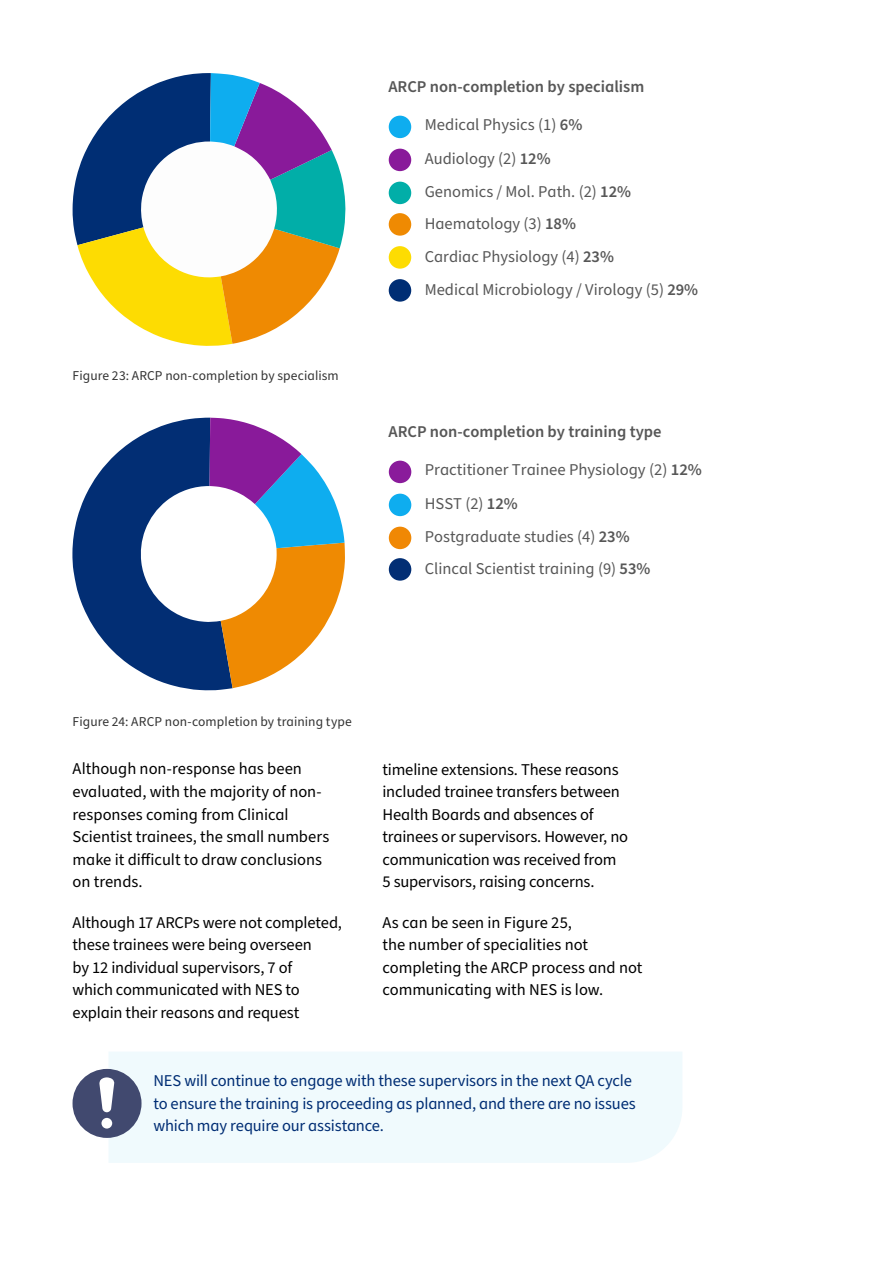
<style>
.page{position:relative;width:893px;height:1263px;background:#fff}
.page>*{position:absolute;margin:0;border:0;box-sizing:border-box;transform-origin:0 0}
.body{font:16.5px/22.5px "Source Sans Pro";letter-spacing:-.01em;color:#000}
.t1{font:16.5px "Source Sans Pro";color:#575757}
.image_caption{font:16.5px/22.5px "Source Sans Pro";color:#000}
.intro_chapter{font:16.5px/22.5px "Source Sans Pro";letter-spacing:-.01em;color:#002d74}
.t2{font:600 16.5px "Source Sans Pro";color:#575757}
.image_caption-2{font:13.5px "Source Sans Pro";letter-spacing:.01em;color:#333}
.s1{font-weight:600}
</style>
<div class="page">
<div style="left:389px;top:149px;width:22px;height:22px;background:#891a9a;border-radius:50%"></div>
<div style="left:389px;top:246px;width:22px;height:23px;background:#fddc02;border-radius:50%"></div>
<div style="left:389px;top:213px;width:22px;height:23px;background:#ef8a02;border-radius:50%"></div>
<div style="left:389px;top:279px;width:22px;height:23px;background:#002e74;border-radius:50%"></div>
<div style="left:389px;top:182px;width:22px;height:22px;background:#01aea8;border-radius:50%"></div>
<div style="left:389px;top:116px;width:22px;height:22px;background:#0eadef;border-radius:50%"></div>
<svg style="left:73px;top:73px;width:273px;height:273px"></svg>
<div style="left:389px;top:494px;width:22px;height:22px;background:#0eadef;border-radius:50%"></div>
<div style="left:389px;top:558px;width:22px;height:23px;background:#022e74;border-radius:50%"></div>
<div style="left:389px;top:527px;width:22px;height:22px;background:#f08804;border-radius:50%"></div>
<div style="left:389px;top:461px;width:22px;height:22px;background:#8a1b9b;border-radius:50%"></div>
<svg style="left:73px;top:418px;width:272px;height:272px"></svg>
<div style="left:108px;top:1052px;width:574px;height:111px;background:#f0fafd"></div>
<svg style="left:73px;top:1069px;width:69px;height:69px"></svg>
<p class="t2" style="left:388px;top:75px;width:257px">ARCP non-completion by specialism</p>
<p class="t1" style="left:425px;top:113px;width:159px">Medical Physics (1) <span class="s1">6%</span></p>
<p class="t1" style="left:425px;top:148px;width:127px">Audiology (2) <span class="s1">12%</span></p>
<p class="t1" style="left:425px;top:181px;width:208px">Genomics / Mol. Path. (2) <span class="s1">12%</span></p>
<p class="t1" style="left:425px;top:212px;width:153px">Haematology (3) <span class="s1">18%</span></p>
<p class="t1" style="left:425px;top:245px;width:191px">Cardiac Physiology (4) <span class="s1">23%</span></p>
<p class="image_caption-2" style="left:73px;top:367px;width:268px">Figure 23: ARCP non-completion by specialism</p>
<p class="t1" style="left:425px;top:278px;width:275px">Medical Microbiology / Virology (5) <span class="s1">29%</span></p>
<p class="t2" style="left:388px;top:420px;width:275px">ARCP non-completion by training type</p>
<p class="t1" style="left:425px;top:458px;width:279px">Practitioner Trainee Physiology (2) <span class="s1">12%</span></p>
<p class="t1" style="left:425px;top:493px;width:94px">HSST (2) <span class="s1">12%</span></p>
<p class="t1" style="left:425px;top:526px;width:206px">Postgraduate studies (4) <span class="s1">23%</span></p>
<p class="t1" style="left:425px;top:557px;width:227px">Clincal Scientist training (9) <span class="s1">53%</span></p>
<p class="image_caption-2" style="left:73px;top:712px;width:281px">Figure 24: ARCP non-completion by training type</p>
<p class="image_caption" style="left:73px;top:758px;width:258px">Although non-response has been evaluated, with the majority of non&shy;responses coming from Clinical<br>Scientist trainees, the small numbers make it difficult to draw conclusions on trends.</p>
<p class="body" style="left:73px;top:911px;width:271px">Although 17 ARCPs were not completed, these trainees were being overseen<br>by 12 individual supervisors, 7 of<br>which communicated with NES to explain their reasons and request</p>
<p class="body" style="left:382px;top:758px;width:247px">timeline extensions. These reasons included trainee transfers between Health Boards and absences of trainees or supervisors. However, no communication was received from 5 supervisors, raising concerns.</p>
<p class="body" style="left:382px;top:911px;width:261px">As can be seen in Figure 25,<br>the number of specialities not completing the ARCP process and not communicating with NES is low.</p>
<p class="intro_chapter" style="left:153px;top:1070px;width:484px">NES will continue to engage with these supervisors in the next QA cycle to ensure the training is proceeding as planned, and there are no issues which may require our assistance.</p>
</div>
